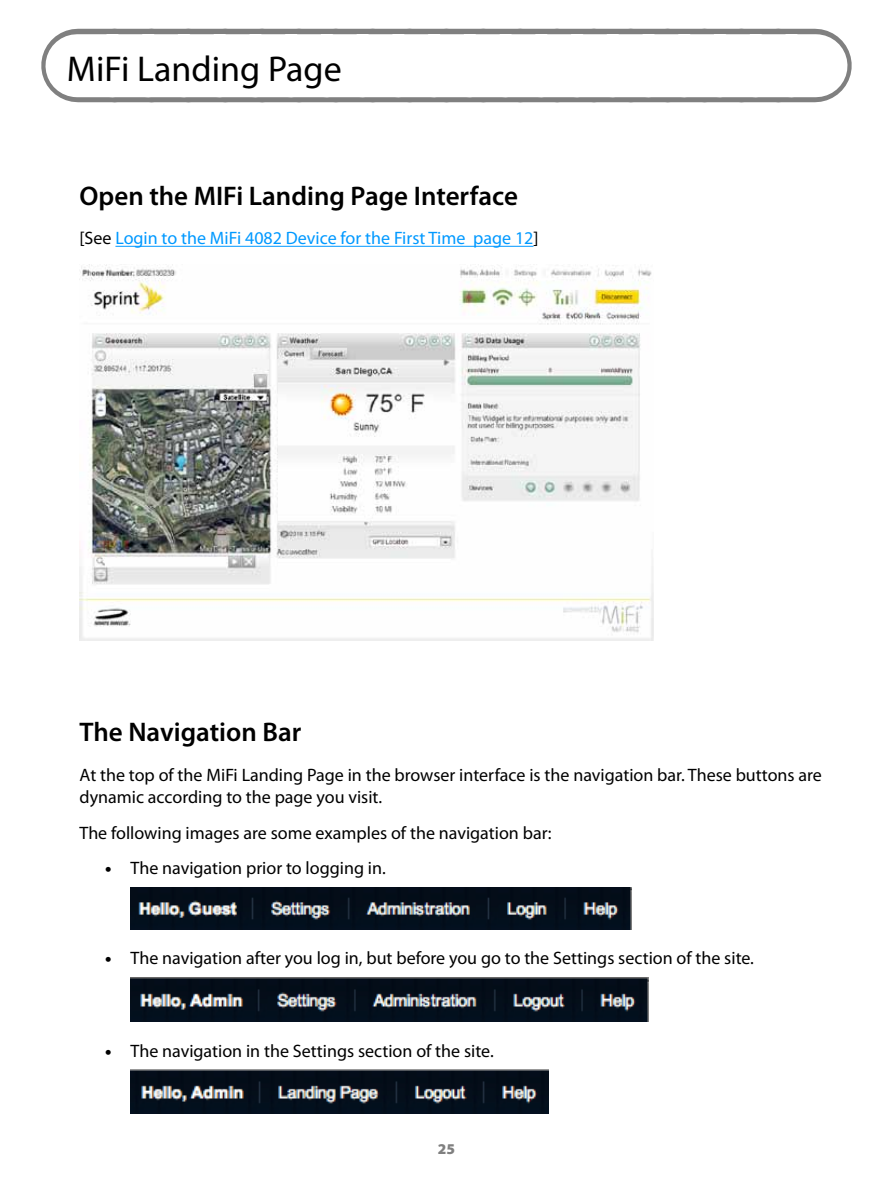
<style>
.page{position:relative;width:893px;height:1188px;background:#fff}
.page>*{position:absolute;margin:0;border:0;box-sizing:border-box;transform-origin:0 0}
.t1{font:36px "Myriad Pro";color:#000}
.t2{font:600 27px "Myriad Pro";color:#000}
.t3{font:18px/22.5px "Myriad Pro";color:#000}
.t4{font:18px "Myriad Pro";color:#09f}
.t5{font:900 15px "Myriad Pro";color:#808080}
.s1{color:#000}
</style>
<div class="page">
<svg style="left:78px;top:29px;width:737px;height:73px;background:#838383"></svg>
<svg style="left:77px;top:34px;width:739px;height:63px"></svg>
<hr style="left:115px;top:246px;width:418px;height:1px;background:#09f">
<img style="left:80px;top:265px;width:574px;height:376px">
<img style="left:131px;top:887px;width:501px;height:42px">
<img style="left:131px;top:978px;width:517px;height:43px">
<img style="left:131px;top:1070px;width:417px;height:43px">
<h1 class="t1" style="left:67px;top:47px;width:276px">MiFi Landing Page</h1>
<h2 class="t2" style="left:80px;top:179px;width:440px">Open the MIFi Landing Page Interface</h2>
<p class="t4" style="left:80px;top:227px;width:461px"><span class="s1">[See</span> Login to the MiFi 4082 Device for the First Time page 12<span class="s1">]</span></p>
<h2 class="t2" style="left:80px;top:715px;width:223px">The Navigation Bar</h2>
<p class="t3" style="left:80px;top:763px;width:744px">At the top of the MiFi Landing Page in the browser interface is the navigation bar. These buttons are dynamic according to the page you visit.</p>
<p class="t3" style="left:80px;top:821px;width:473px">The following images are some examples of the navigation bar:</p>
<p class="t3" style="left:105px;top:856px;width:282px">• The navigation prior to logging in.</p>
<p class="t3" style="left:105px;top:947px;width:650px">• The navigation after you log in, but before you go to the Settings section of the site.</p>
<p class="t3" style="left:105px;top:1039px;width:390px">• The navigation in the Settings section of the site.</p>
<p class="t5" style="left:438px;top:1140px;width:19px">25</p>
</div>
